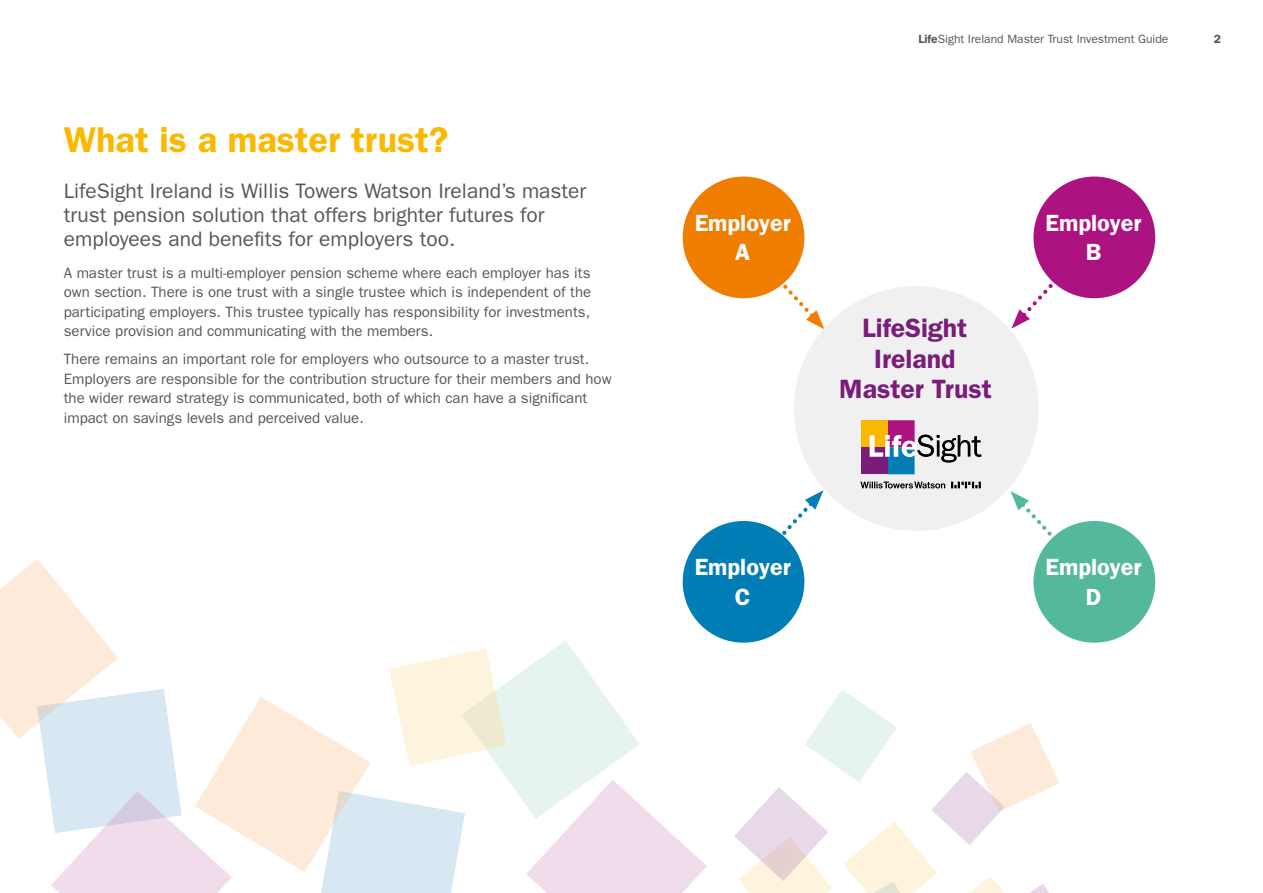
<style>
.page{position:relative;width:1263px;height:893px;background:#fff}
.page>*{position:absolute;margin:0;border:0;box-sizing:border-box;transform-origin:0 0}
.t1{font:600 36px "ITC Franklin Gothic Std";color:#fbb800}
.t2{font:600 26.55px/30.8px "ITC Franklin Gothic Std";color:#7a1c79;text-align:center}
.t3{font:600 23.55px/29.7px "ITC Franklin Gothic Std";color:#fff;text-align:center}
.t4{font:21px/24px "ITC Franklin Gothic Std";color:#575756}
.t5{font:15px/19.5px "ITC Franklin Gothic Std";color:#575756;text-align:justify}
.t6{font:12px "ITC Franklin Gothic Std";color:#575756}
.t7{font:600 12px "ITC Franklin Gothic Std";color:#575756}
.s1{font-weight:600}
</style>
<div class="page">
<svg style="left:734px;top:690px;width:325px;height:203px"></svg>
<div style="left:683px;top:521px;width:121px;height:122px;background:#007eb5;border-radius:50%"></div>
<div style="left:1033px;top:521px;width:122px;height:122px;background:#53b89c;border-radius:50%"></div>
<div style="left:683px;top:177px;width:121px;height:121px;background:#ef7d00;border-radius:50%"></div>
<div style="left:1033px;top:177px;width:122px;height:121px;background:#ad1380;border-radius:50%"></div>
<svg style="left:774px;top:273px;width:50px;height:56px"></svg>
<div style="left:794px;top:286px;width:245px;height:245px;background:#f0f0f0;border-radius:50%"></div>
<div style="left:861px;top:447px;width:27px;height:27px;background:#7a1c79"></div>
<div style="left:861px;top:420px;width:27px;height:27px;background:#fbb800"></div>
<svg style="left:870px;top:420px;width:111px;height:54px"></svg>
<svg style="left:860px;top:482px;width:121px;height:6px"></svg>
<svg style="left:1011px;top:273px;width:51px;height:56px"></svg>
<svg style="left:773px;top:490px;width:50px;height:56px"></svg>
<svg style="left:1010px;top:491px;width:51px;height:56px"></svg>
<svg style="left:0;top:559px;width:707px;height:334px"></svg>
<h1 class="t1" style="left:64px;top:119px;width:386px">What is a master trust?</h1>
<h3 class="t4" style="left:64px;top:179px;width:524px">LifeSight Ireland is Willis Towers Watson Ireland’s master trust pension solution that offers brighter futures for employees and benefits for employers too.</h3>
<p class="t5" style="left:64px;top:263px;width:529px">A master trust is a multi-employer pension scheme where each employer has its own section. There is one trust with a single trustee which is independent of the participating employers. This trustee typically has responsibility for investments, service provision and communicating with the members.</p>
<p class="t5" style="left:64px;top:350px;width:549px;text-align:left">There remains an important role for employers who outsource to a master trust.<br>Employers are responsible for the contribution structure for their members and how the wider reward strategy is communicated, both of which can have a significant impact on savings levels and perceived value.</p>
<p class="t6" style="left:918px;top:32px;width:251px"><span class="s1">Life</span>Sight Ireland Master Trust Investment Guide</p>
<p class="t7" style="left:1214px;top:32px;width:9px">2</p>
<h3 class="t3" style="left:695px;top:208px;width:98px">Employer<br>A</h3>
<h3 class="t3" style="left:1045px;top:208px;width:98px">Employer<br>B</h3>
<h2 class="t2" style="left:839px;top:312px;width:154px">LifeSight<br>Ireland<br>Master Trust</h2>
<h3 class="t3" style="left:695px;top:552px;width:98px">Employer<br>C</h3>
<h3 class="t3" style="left:1045px;top:552px;width:98px">Employer<br>D</h3>
</div>
